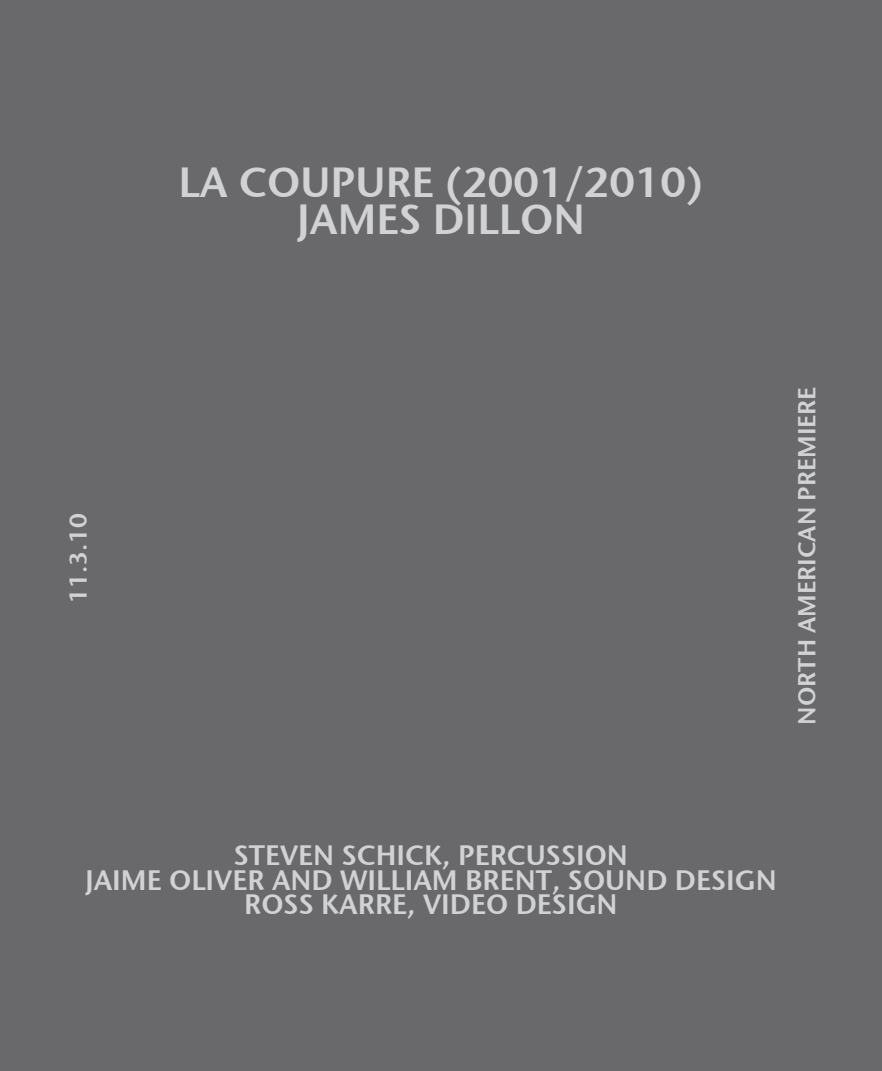
<style>
.page{position:relative;width:882px;height:1071px;background:#69696c}
.page>*{position:absolute;margin:0;border:0;box-sizing:border-box;transform-origin:0 0}
.t1{font:42px/36.8px "Stone Sans Sem ITCTT Semi";color:#d1d2d4;text-align:center}
.t2{font:28px/24.5px "Stone Sans Sem ITCTT Semi";color:#d1d2d4;text-align:center}
.t3{font:24.5px "Stone Sans Sem ITCTT Semi";color:#d1d2d4}
</style>
<div class="page">
<h1 class="t1" style="left:179px;top:164px;width:526px">LA COUPURE (2001/2010)<br>JAMES DILLON</h1>
<p class="t3" style="left:63px;top:603px;width:91px;rotate:-90deg">11.3.10</p>
<p class="t3" style="left:792px;top:724px;width:340px;rotate:-90deg">NORTH AMERICAN PREMIERE</p>
<p class="t2" style="left:85px;top:843px;width:693px">STEVEN SCHICK, PERCUSSION<br>JAIME OLIVER AND WILLIAM BRENT, SOUND DESIGN<br>ROSS KARRE, VIDEO DESIGN</p>
</div>
